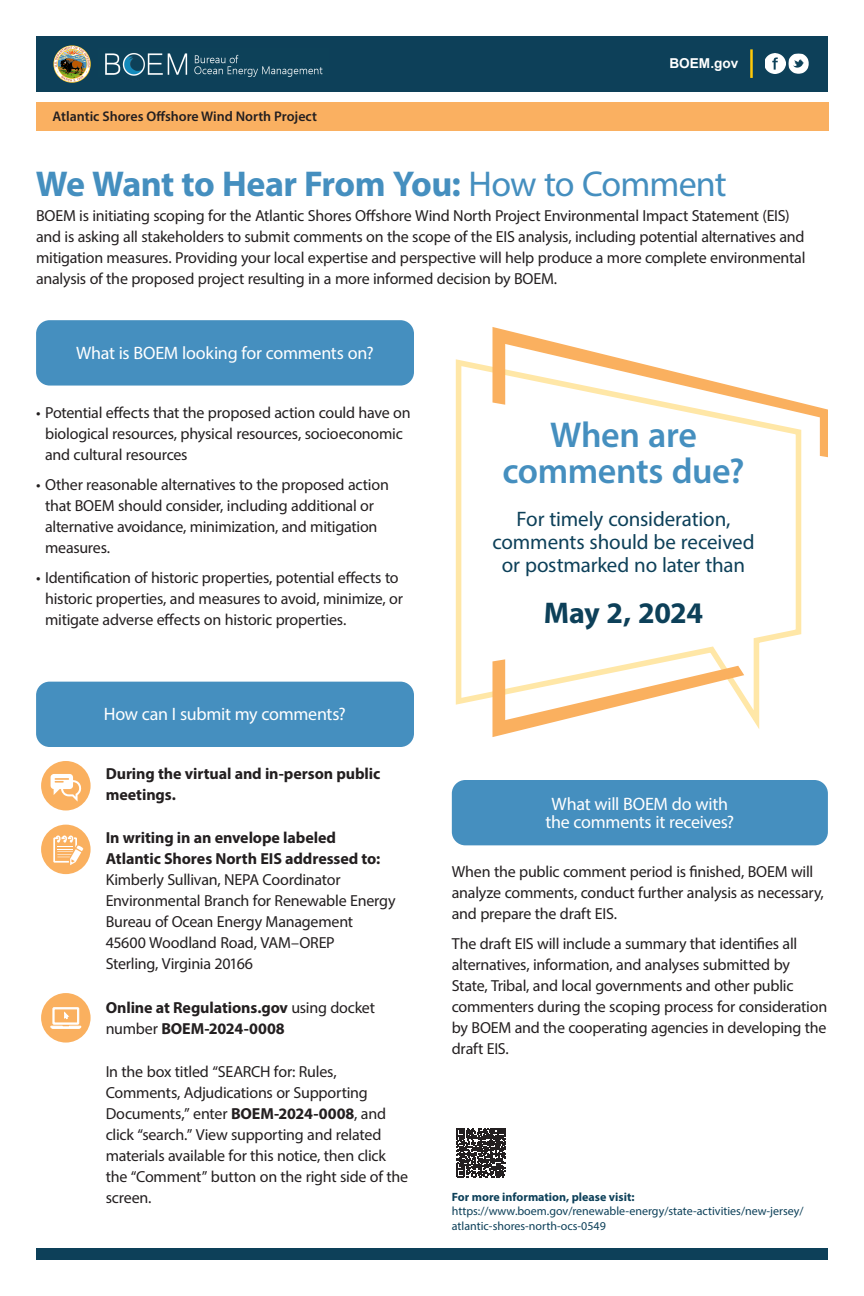
<style>
.page{position:relative;width:864px;height:1296px;background:#fff}
.page>*{position:absolute;margin:0;border:0;box-sizing:border-box;transform-origin:0 0}
.t1{font:700 36px "Myriad Pro";letter-spacing:-.02em;color:#458fbf}
.t2{font:600 36px/36px "Myriad Pro";letter-spacing:-.01em;color:#458fbf;text-align:center}
.t3{font:700 30px "Myriad Pro";letter-spacing:-.015em;color:#0d4059}
.t4{font:21px/23px "Myriad Pro";letter-spacing:-.005em;color:#0d4059;text-align:center}
.t5{font:18px/18px "Myriad Pro";letter-spacing:-.015em;color:#fff;text-align:center}
.t6{font:16px/21px "Myriad Pro";letter-spacing:-.015em;color:#231f20}
.t7{font:700 16px/21px "Myriad Pro";letter-spacing:-.005em;color:#231f20}
.t8{font:600 14px "Myriad Pro";color:#231f20}
.t9{font:700 13.65px "Arial";color:#fff}
.t10{font:12px/14.4px "Myriad Pro";color:#0d4059}
.s1{font-weight:400}
.s2{font-weight:700}
</style>
<div class="page">
<div style="left:36px;top:320px;width:378px;height:66px;background:#458fbf;border-radius:14px"></div>
<div style="left:36px;top:682px;width:378px;height:65px;background:#458fbf;border-radius:14px"></div>
<div style="left:452px;top:780px;width:376px;height:65px;background:#458fbf;border-radius:14px"></div>
<svg style="left:455px;top:359px;width:347px;height:370px"></svg>
<svg style="left:492px;top:659px;width:252px;height:78px"></svg>
<svg style="left:492px;top:327px;width:336px;height:130px"></svg>
<div style="left:41px;top:825px;width:50px;height:49px;background:#fab05f;border-radius:50%"></div>
<svg style="left:53px;top:835px;width:30px;height:30px"></svg>
<div style="left:41px;top:993px;width:50px;height:50px;background:#fab05f;border-radius:50%"></div>
<svg style="left:50px;top:1007px;width:32px;height:22px"></svg>
<div style="left:41px;top:761px;width:50px;height:49px;background:#fab05f;border-radius:50%"></div>
<svg style="left:51px;top:774px;width:30px;height:28px"></svg>
<div style="left:36px;top:102px;width:792px;height:28px;background:#fab061"></div>
<div style="left:36px;top:1248px;width:792px;height:12px;background:#0d4059"></div>
<div style="left:36px;top:36px;width:792px;height:55px;background:#0d4059"></div>
<img style="left:765px;top:54px;width:20px;height:20px">
<img style="left:789px;top:54px;width:20px;height:20px">
<hr style="left:750px;top:49px;width:3px;height:29px;background:#ffc908">
<img style="left:105px;top:53px;width:218px;height:24px">
<svg style="left:53px;top:45px;width:38px;height:38px"></svg>
<svg style="left:54px;top:46px;width:36px;height:36px"></svg>
<svg style="left:457px;top:1128px;width:49px;height:49px"></svg>
<p class="t8" style="left:53px;top:107px;width:266px">Atlantic Shores Offshore Wind North Project</p>
<p class="t9" style="left:669px;top:55px;width:70px">BOEM.gov</p>
<h1 class="t1" style="left:36px;top:160px;width:692px">We Want to Hear From You: <span class="s1">How to Comment</span></h1>
<p class="t6" style="left:36px;top:204px;width:771px">BOEM is initiating scoping for the Atlantic Shores Offshore Wind North Project Environmental Impact Statement (EIS) and is asking all stakeholders to submit comments on the scope of the EIS analysis, including potential alternatives and mitigation measures. Providing your local expertise and perspective will help produce a more complete environmental analysis of the proposed project resulting in a more informed decision by BOEM.</p>
<h2 class="t5" style="left:76px;top:344px;width:299px">What is BOEM looking for comments on?</h2>
<p class="t6" style="left:45px;top:401px;width:367px;text-indent:-9px">• Potential effects that the proposed action could have on biological resources, physical resources, socioeconomic and cultural resources</p>
<p class="t6" style="left:45px;top:473px;width:345px;text-indent:-9px">• Other reasonable alternatives to the proposed action that BOEM should consider, including additional or alternative avoidance, minimization, and mitigation measures.</p>
<p class="t6" style="left:45px;top:566px;width:360px;text-indent:-9px">• Identification of historic properties, potential effects to historic properties, and measures to avoid, minimize, or mitigate adverse effects on historic properties.</p>
<h2 class="t5" style="left:104px;top:705px;width:244px">How can I submit my comments?</h2>
<p class="t7" style="left:106px;top:763px;width:276px">During the virtual and in-person public meetings.</p>
<p class="t6" style="left:106px;top:827px;width:291px"><span class="s2">In writing in an envelope labeled<br>Atlantic Shores North EIS addressed to:<br></span>Kimberly Sullivan, NEPA Coordinator Environmental Branch for Renewable Energy Bureau of Ocean Energy Management 45600 Woodland Road, VAM–OREP<br>Sterling, Virginia 20166</p>
<p class="t7" style="left:106px;top:997px;width:271px">Online at Regulations.gov <span class="s1">using docket number</span> BOEM-2024-0008</p>
<p class="t6" style="left:106px;top:1061px;width:304px">In the box titled “SEARCH for: Rules, Comments, Adjudications or Supporting Documents,” enter <span class="s2">BOEM-2024-0008</span>, and click “search.” View supporting and related materials available for this notice, then click the “Comment” button on the right side of the screen.</p>
<p class="t2" style="left:503px;top:416px;width:243px">When are comments due?</p>
<p class="t4" style="left:492px;top:507px;width:264px">For timely consideration, comments should be received or postmarked no later than</p>
<p class="t3" style="left:544px;top:594px;width:161px">May 2, 2024</p>
<h2 class="t5" style="left:545px;top:794px;width:190px">What will BOEM do with the comments it receives?</h2>
<p class="t6" style="left:452px;top:861px;width:374px">When the public comment period is finished, BOEM will analyze comments, conduct further analysis as necessary, and prepare the draft EIS.</p>
<p class="t6" style="left:452px;top:933px;width:377px">The draft EIS will include a summary that identifies all alternatives, information, and analyses submitted by State, Tribal, and local governments and other public commenters during the scoping process for consideration by BOEM and the cooperating agencies in developing the draft EIS.</p>
<p class="t10" style="left:452px;top:1190px;width:353px"><span class="s2">For more information, please visit: </span>https://www.boem.gov/renewable-energy/state-activities/new-jersey/ atlantic-shores-north-ocs-0549</p>
</div>
